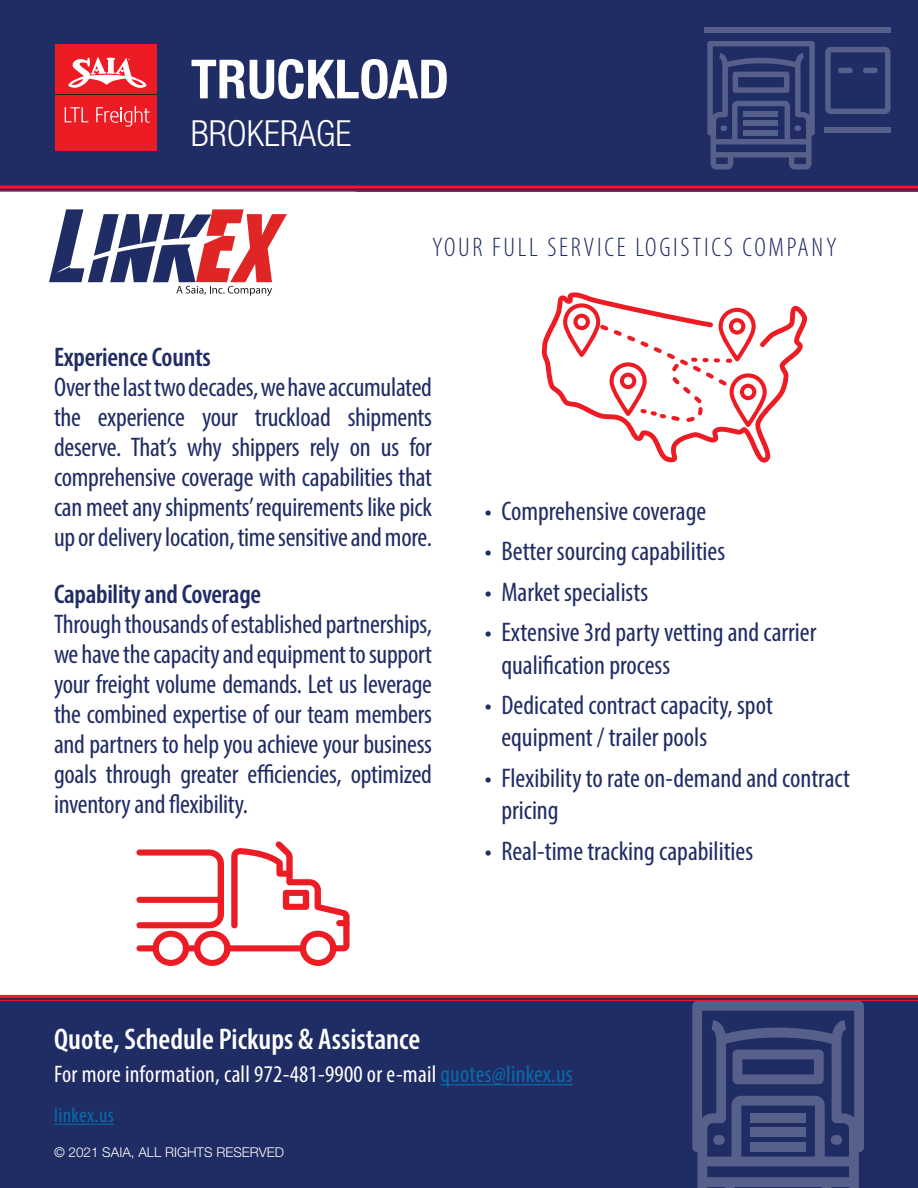
<style>
.page{position:relative;width:918px;height:1188px;background:#fff}
.page>*{position:absolute;margin:0;border:0;box-sizing:border-box;transform-origin:0 0}
.t1{font:700 condensed 54px "Helvetica Neue";color:#fff}
.t2{font:300 condensed 36px "Helvetica Neue";color:#fff}
.t3{font:600 condensed 30px "Myriad Pro";color:#fff}
.t4{font:condensed 27px/30px "Myriad Pro";color:#202c64}
.t5{font:600 condensed 27px "Myriad Pro";letter-spacing:-.01em;color:#202c64}
.t6{font:300 condensed 27px "Myriad Pro";letter-spacing:.1em;color:#202c64}
.t7{font:condensed 24px "Myriad Pro";letter-spacing:.01em;color:#fff}
.t8{font:condensed 21px "Myriad Pro";letter-spacing:.02em;color:#086ca9}
.t9{font:300 13.5px "Helvetica Neue";color:#fff}
.s1{color:#086ca9}
</style>
<div class="page">
<div style="left:0;top:998px;width:918px;height:190px;background:#202c64"></div>
<div style="left:0;top:0;width:918px;height:192px;background:#202c64"></div>
<hr style="left:441px;top:1084px;width:132px;height:1px;background:#086ca9">
<hr style="left:54px;top:1124px;width:60px;height:1px;background:#086ca9">
<div style="left:56px;top:44px;width:101px;height:106px;background:#ed1c24"></div>
<svg style="left:65px;top:107px;width:23px;height:15px"></svg>
<svg style="left:96px;top:106px;width:54px;height:21px"></svg>
<svg style="left:68px;top:57px;width:78px;height:31px"></svg>
<hr style="left:56px;top:94px;width:101px;height:1px;background:#241f21">
<hr style="left:0;top:186px;width:918px;height:3px;background:#ed1c24">
<hr style="left:0;top:191px;width:918px;height:1px;background:#ed1c24">
<hr style="left:0;top:995px;width:918px;height:3px;background:#ed1c24">
<hr style="left:0;top:1000px;width:918px;height:1px;background:#ed1c24">
<svg style="left:49px;top:209px;width:238px;height:87px"></svg>
<svg style="left:542px;top:292px;width:265px;height:171px"></svg>
<svg style="left:563px;top:303px;width:204px;height:124px"></svg>
<svg style="left:136px;top:841px;width:214px;height:125px"></svg>
<div style="left:136px;top:897px;width:88px;height:6px;background:#ed1c24;border-radius:3px"></div>
<svg style="left:692px;top:1001px;width:172px;height:187px"></svg>
<div style="left:713px;top:1135px;width:12px;height:10px;background:#57608a;border-radius:5px"></div>
<div style="left:831px;top:1135px;width:11px;height:10px;background:#57608a;border-radius:5px"></div>
<div style="left:705px;top:27px;width:186px;height:5px;background:#57608a"></div>
<div style="left:824px;top:128px;width:67px;height:5px;background:#57608a"></div>
<svg style="left:825px;top:47px;width:66px;height:67px"></svg>
<div style="left:838px;top:68px;width:15px;height:5px;background:#57608a;border-radius:3px"></div>
<div style="left:863px;top:68px;width:15px;height:5px;background:#57608a;border-radius:3px"></div>
<svg style="left:707px;top:41px;width:108px;height:128px"></svg>
<p class="t1" style="left:191px;top:46px;width:260px">TRUCKLOAD</p>
<p class="t2" style="left:191px;top:112px;width:162px">BROKERAGE</p>
<p class="t6" style="left:432px;top:232px;width:406px">YOUR FULL SERVICE LOGISTICS COMPANY</p>
<p class="t5" style="left:54px;top:340px;width:158px">Experience Counts</p>
<p class="t4" style="left:54px;top:372px;width:380px;text-align:justify">Over the last two decades, we have accumulated the experience your truckload shipments deserve. That’s why shippers rely on us for comprehensive coverage with capabilities that can meet any shipments’ requirements like pick up or delivery location, time sensitive and more.</p>
<p class="t5" style="left:54px;top:577px;width:209px">Capability and Coverage</p>
<p class="t4" style="left:54px;top:609px;width:380px;text-align:justify">Through thousands of established partnerships, we have the capacity and equipment to support your freight volume demands. Let us leverage the combined expertise of our team members and partners to help you achieve your business goals through greater efficiencies, optimized inventory and flexibility.</p>
<p class="t4" style="left:485px;top:495px;width:223px">• Comprehensive coverage</p>
<p class="t4" style="left:485px;top:536px;width:242px">• Better sourcing capabilities</p>
<p class="t4" style="left:485px;top:576px;width:165px">• Market specialists</p>
<p class="t4" style="left:501px;top:616px;width:316px;line-height:32.4px;text-indent:-16px">• Extensive 3rd party vetting and carrier qualification process</p>
<p class="t4" style="left:501px;top:689px;width:273px;line-height:32.4px;text-indent:-16px">• Dedicated contract capacity, spot equipment / trailer pools</p>
<p class="t4" style="left:501px;top:761px;width:350px;line-height:32.4px;text-indent:-16px">• Flexibility to rate on-demand and contract pricing</p>
<p class="t4" style="left:485px;top:836px;width:270px">• Real-time tracking capabilities</p>
<p class="t3" style="left:54px;top:1021px;width:368px">Quote, Schedule Pickups &amp; Assistance</p>
<p class="t7" style="left:54px;top:1060px;width:520px">For more information, call 972-481-9900 or e-mail <span class="s1">quotes@linkex.us</span></p>
<p class="t8" style="left:54px;top:1103px;width:61px">linkex.us</p>
<p class="t9" style="left:54px;top:1144px;width:232px">© 2021 SAIA, ALL RIGHTS RESERVED</p>
</div>
